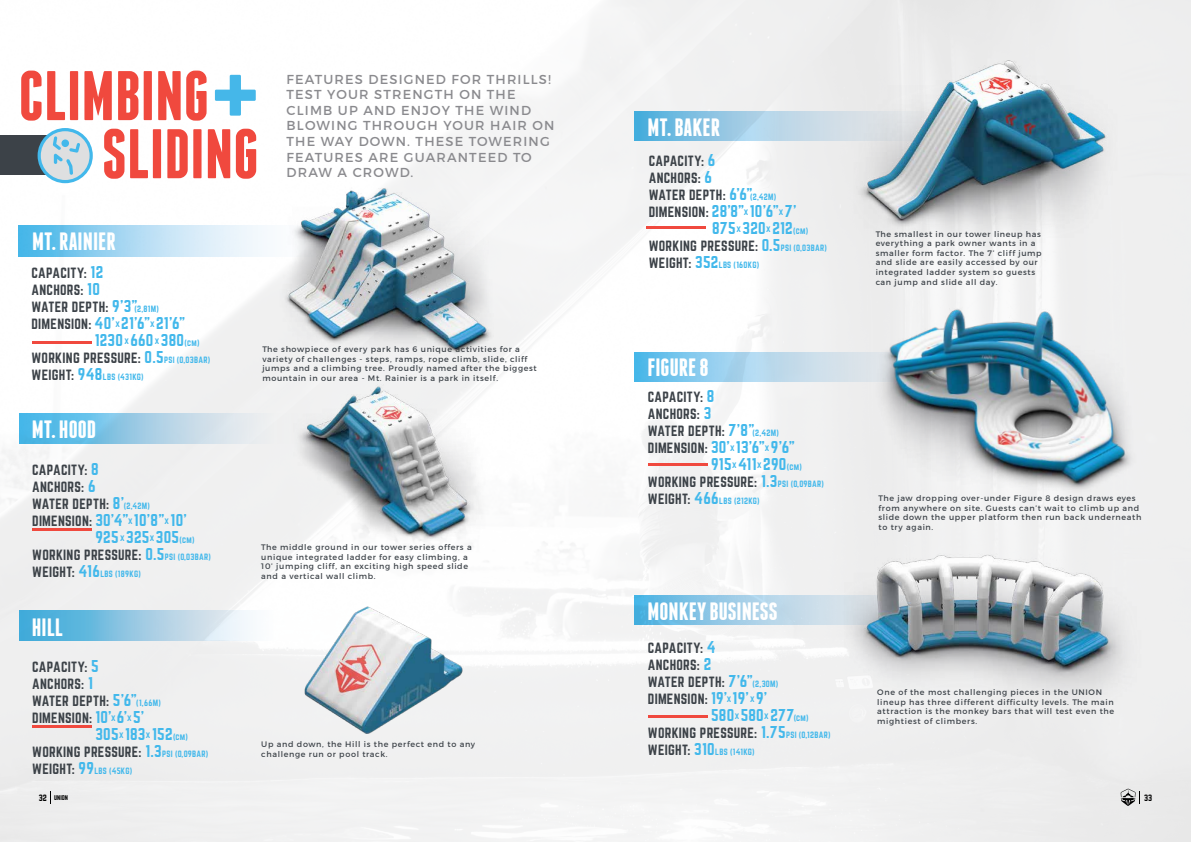
<style>
.page{position:relative;width:1191px;height:842px;background:#fff}
.page>*{position:absolute;margin:0;border:0;box-sizing:border-box;transform-origin:0 0}
.t1{font:700 70.1px/58.1px "Franchise";color:#f0493e}
.t2{font:700 25px "Franchise";color:#fff}
.t3{font:15px/17px "Norwester";letter-spacing:.02em;color:#42b8eb}
.t4{font:13px/17px "Norwester";letter-spacing:.02em;color:#3c4248}
.t5{font:13px/15.6px "Montserrat";letter-spacing:.09em;color:#8a8a8e}
.t6{font:8px/9.6px "Montserrat";letter-spacing:.08em;color:#3c4248}
.t7{font:8px "Norwester";letter-spacing:.04em;color:#42b8eb}
.t8{font:8px "Norwester";color:#000}
.t9{font:6px "Norwester";color:#000}
.s1{font-size:15px;color:#42b8eb}
.s2{font-size:8px;color:#42b8eb}
.s3{font-size:13px;color:#3c4248}
.s4{font-size:8px}
.s5{font-size:15px}
</style>
<div class="page">
<img style="left:0;top:0;width:1191px;height:842px">
<svg style="left:19px;top:413px;width:236px;height:30px;background:#97cde8"></svg>
<svg style="left:19px;top:610px;width:280px;height:31px"></svg>
<svg style="left:19px;top:226px;width:220px;height:30px;background:#a2d7f2"></svg>
<img style="left:239px;top:165px;width:295px;height:203px">
<div style="left:0;top:135px;width:65px;height:40px;background:#3c4248"></div>
<svg style="left:38px;top:128px;width:55px;height:55px"></svg>
<img style="left:255px;top:367px;width:267px;height:193px">
<hr style="left:32px;top:341px;width:60px;height:2px;background:#f0493e">
<hr style="left:32px;top:528px;width:60px;height:2px;background:#f0493e">
<hr style="left:32px;top:726px;width:60px;height:2px;background:#f0493e">
<img style="left:299px;top:587px;width:168px;height:163px">
<svg style="left:635px;top:112px;width:205px;height:28px;background:#99cae4"></svg>
<svg style="left:635px;top:352px;width:200px;height:29px;background:#9cd0ec"></svg>
<svg style="left:635px;top:595px;width:151px;height:29px;background:#89c5e5"></svg>
<img style="left:840px;top:52px;width:309px;height:204px">
<img style="left:786px;top:525px;width:405px;height:210px">
<img style="left:835px;top:276px;width:356px;height:257px">
<hr style="left:646px;top:227px;width:59px;height:2px;background:#f0493e">
<hr style="left:649px;top:464px;width:59px;height:2px;background:#f0493e">
<hr style="left:649px;top:716px;width:59px;height:2px;background:#f0493e">
<svg style="left:50px;top:791px;width:1px;height:13px"></svg>
<svg style="left:1120px;top:789px;width:20px;height:17px"></svg>
<h1 class="t1" style="left:102px;top:67px;width:158px;text-indent:-83px">CLIMBING<br>SLIDING<sup>+</sup></h1>
<h2 class="t2" style="left:32px;top:230px;width:85px">MT. RAINIER</h2>
<h3 class="t5" style="left:286px;top:71px;width:269px">FEATURES DESIGNED FOR THRILLS!<br>TEST YOUR STRENGTH ON THE<br>CLIMB UP AND ENJOY THE WIND<br>BLOWING THROUGH YOUR HAIR ON<br>THE WAY DOWN. THESE TOWERING<br>FEATURES ARE GUARANTEED TO<br>DRAW A CROWD.</h3>
<h3 class="t4" style="left:32px;top:265px;width:129px">CAPACITY: <span class="s1">12<br></span>ANCHORS: <span class="s1">10<br></span>WATER DEPTH: <span class="s1">9’3”</span><span class="s2">(2,81M)</span></h3>
<h3 class="t3" style="left:95px;top:315px;width:106px;text-indent:-63px"><span class="s3">DIMENSION:</span> 40’<span class="s4">x</span> 21’6”<span class="s4">x</span> 21’6”<br>1230 <span class="s4">x</span> 660 <span class="s4">x</span> 380<span class="s4">(cm)</span></h3>
<h3 class="t4" style="left:32px;top:350px;width:180px">WORKING PRESSURE: <span class="s1">0.5</span><span class="s2">PSI (0,03BAR)</span></h3>
<p class="t7" style="left:32px;top:373px;width:114px"><span class="s3">WEIGHT:</span> <span class="s5">948</span>LBS (431KG)</p>
<h2 class="t2" style="left:32px;top:418px;width:66px">MT. HOOD</h2>
<h3 class="t4" style="left:32px;top:462px;width:119px">CAPACITY: <span class="s1">8<br></span>ANCHORS: <span class="s1">6<br></span>WATER DEPTH: <span class="s1">8’</span><span class="s2">(2,42M)</span></h3>
<h3 class="t3" style="left:95px;top:512px;width:100px;text-indent:-63px"><span class="s3">DIMENSION:</span> 30’4”<span class="s4">x</span> 10’8”<span class="s4">x</span> 10’<br>925 <span class="s4">x</span> 325<span class="s4">x</span> 305<span class="s4">(cm)</span></h3>
<h3 class="t4" style="left:32px;top:547px;width:180px">WORKING PRESSURE: <span class="s1">0.5</span><span class="s2">PSI (0,03BAR)</span></h3>
<p class="t7" style="left:32px;top:570px;width:110px"><span class="s3">WEIGHT:</span> <span class="s5">416</span>LBS (189KG)</p>
<h2 class="t2" style="left:32px;top:616px;width:33px">HILL</h2>
<h3 class="t4" style="left:32px;top:659px;width:130px">CAPACITY: <span class="s1">5<br></span>ANCHORS: <span class="s1">1<br></span>WATER DEPTH: <span class="s1">5’6”</span><span class="s2">(1,66M)<br></span>DIMENSION: <span class="s1">10’</span><sup>x</sup> <span class="s1">6’</span><sup>x</sup> <span class="s1">5’</span></h3>
<h3 class="t3" style="left:95px;top:726px;width:94px">305<span class="s4">x</span> 183<span class="s4">x</span> 152<span class="s4">(cm)</span></h3>
<h3 class="t4" style="left:32px;top:744px;width:178px">WORKING PRESSURE: <span class="s1">1.3</span><span class="s2">PSI (0,09BAR)</span></h3>
<p class="t7" style="left:32px;top:767px;width:102px"><span class="s3">WEIGHT:</span> <span class="s5">99</span>LBS (45KG)</p>
<p class="t6" style="left:262px;top:344px;width:276px">The showpiece of every park has 6 unique activities for a variety of challenges - steps, ramps, rope climb, slide, cliff jumps and a climbing tree. Proudly named after the biggest mountain in our area - Mt. Rainier is a park in itself.</p>
<p class="t6" style="left:261px;top:542px;width:212px">The middle ground in our tower series offers a unique integrated ladder for easy climbing, a 10’ jumping cliff, an exciting high speed slide and a vertical wall climb.</p>
<p class="t6" style="left:261px;top:740px;width:215px">Up and down, the Hill is the perfect end to any challenge run or pool track.</p>
<h2 class="t2" style="left:647px;top:116px;width:74px">MT. BAKER</h2>
<h3 class="t4" style="left:649px;top:153px;width:129px">CAPACITY: <span class="s1">6<br></span>ANCHORS: <span class="s1">6<br></span>WATER DEPTH: <span class="s1">6’6”</span><span class="s2">(2,42M)</span></h3>
<h3 class="t3" style="left:712px;top:203px;width:98px;text-indent:-63px"><span class="s3">DIMENSION:</span> 28’8”<span class="s4">x</span> 10’6”<span class="s4">x</span> 7’<br>875<span class="s4">x</span> 320<span class="s4">x</span> 212<span class="s4">(cm)</span></h3>
<h3 class="t4" style="left:649px;top:238px;width:180px">WORKING PRESSURE: <span class="s1">0.5</span><span class="s2">PSI (0,03BAR)</span></h3>
<p class="t7" style="left:649px;top:261px;width:112px"><span class="s3">WEIGHT:</span> <span class="s5">352</span>LBS (160KG)</p>
<h2 class="t2" style="left:647px;top:356px;width:63px">FIGURE 8</h2>
<h3 class="t4" style="left:648px;top:389px;width:132px">CAPACITY: <span class="s1">8<br></span>ANCHORS: <span class="s1">3<br></span>WATER DEPTH: <span class="s1">7’8”</span><span class="s2">(2,42M)</span></h3>
<h3 class="t3" style="left:711px;top:439px;width:92px;text-indent:-63px"><span class="s3">DIMENSION:</span> 30’<span class="s4">x</span> 13’6”<span class="s4">x</span> 9’6”<br>915<span class="s4">x</span>411<span class="s4">x</span> 290<span class="s4">(cm)</span></h3>
<h3 class="t4" style="left:648px;top:474px;width:178px">WORKING PRESSURE: <span class="s1">1.3</span><span class="s2">PSI (0,09BAR)</span></h3>
<p class="t7" style="left:648px;top:497px;width:113px"><span class="s3">WEIGHT:</span> <span class="s5">466</span>LBS (212KG)</p>
<h2 class="t2" style="left:647px;top:599px;width:131px">MONKEY BUSINESS</h2>
<h3 class="t4" style="left:648px;top:640px;width:132px">CAPACITY: <span class="s1">4<br></span>ANCHORS: <span class="s1">2<br></span>WATER DEPTH: <span class="s1">7’6”</span><span class="s2">(2,30M)<br></span>DIMENSION: <span class="s1">19’</span><sup>x</sup> <span class="s1">19’</span><sup>x</sup> <span class="s1">9’</span></h3>
<h3 class="t3" style="left:711px;top:707px;width:99px">580<span class="s4">x</span> 580<span class="s4">x</span> 277<span class="s4">(cm)</span></h3>
<h3 class="t4" style="left:648px;top:725px;width:184px">WORKING PRESSURE: <span class="s1">1.75</span><span class="s2">PSI (0,12BAR)</span></h3>
<p class="t7" style="left:648px;top:748px;width:108px"><span class="s3">WEIGHT:</span> <span class="s5">310</span>LBS (141KG)</p>
<p class="t6" style="left:875px;top:229px;width:167px">The smallest in our tower lineup has everything a park owner wants in a smaller form factor. The 7’ cliff jump and slide are easily accessed by our integrated ladder system so guests can jump and slide all day.</p>
<p class="t6" style="left:878px;top:493px;width:264px">The jaw dropping over-under Figure 8 design draws eyes from anywhere on site. Guests can’t wait to climb up and slide down the upper platform then run back underneath to try again.</p>
<p class="t6" style="left:877px;top:687px;width:238px">One of the most challenging pieces in the UNION lineup has three different difficulty levels. The main attraction is the monkey bars that will test even the mightiest of climbers.</p>
<p class="t9" style="left:39px;top:795px;width:31px"><span class="s4">32</span> UNION</p>
<p class="t8" style="left:1144px;top:794px;width:9px">33</p>
</div>
